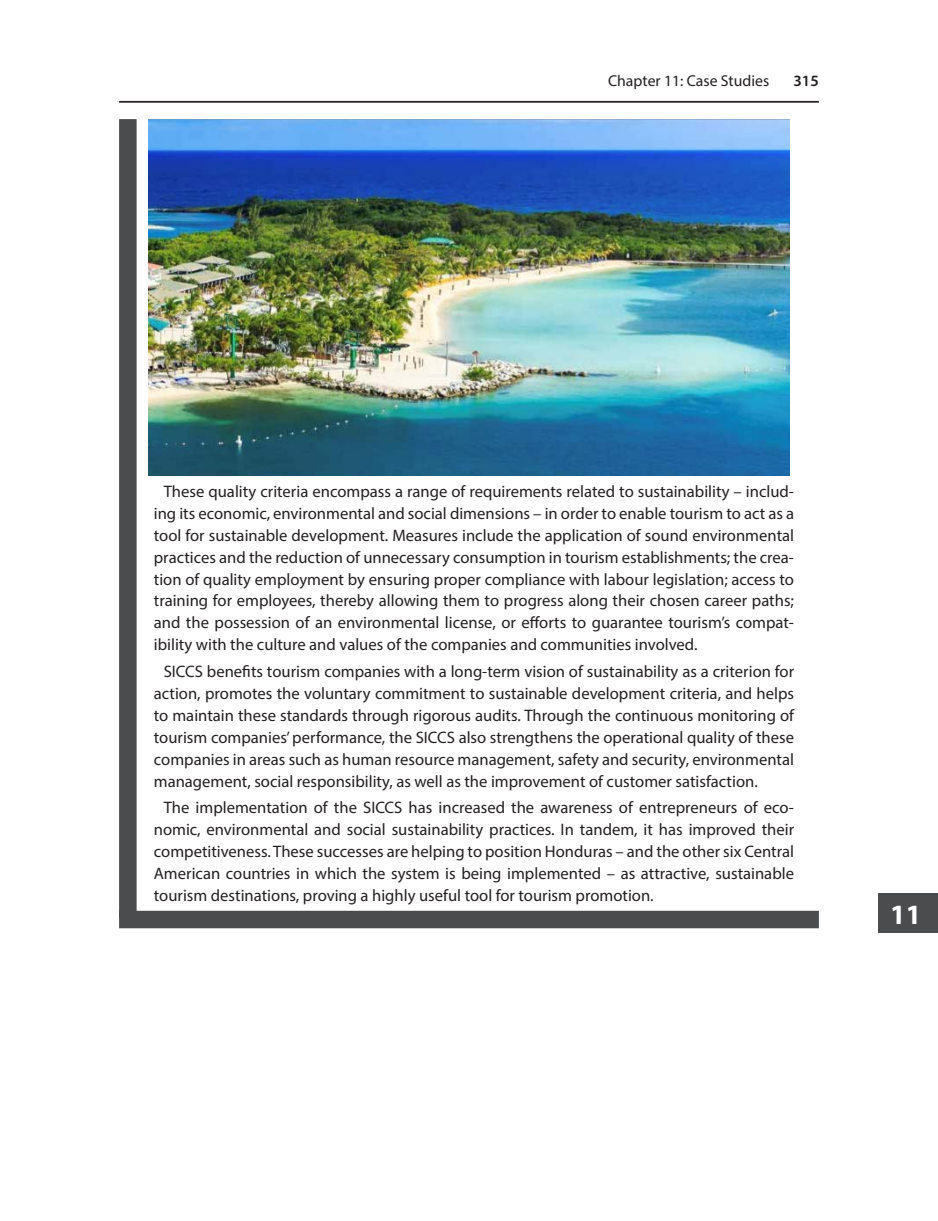
<style>
.page{position:relative;width:938px;height:1221px;background:#fff}
.page>*{position:absolute;margin:0;border:0;box-sizing:border-box;transform-origin:0 0}
.t1{font:700 28px "Myriad Pro";color:#fff}
.BoxText{font:16.62px/21.9px "Myriad Pro";color:#231f20;text-align:justify}
.t2{font:15.75px "Myriad Pro";color:#231f20}
.t3{font:600 15.75px "Myriad Pro";color:#231f20}
</style>
<div class="page">
<hr style="left:119px;top:101px;width:700px;height:2px;background:#231f20">
<div style="left:878px;top:893px;width:60px;height:40px;background:#4b4c4d"></div>
<img style="left:149px;top:119px;width:640px;height:356px">
<div style="left:119px;top:119px;width:18px;height:799px;background:#4b4c4d"></div>
<div style="left:119px;top:910px;width:700px;height:18px;background:#4b4c4d"></div>
<p class="t2" style="left:608px;top:71px;width:163px">Chapter 11: Case Studies</p>
<p class="t3" style="left:793px;top:71px;width:27px">315</p>
<p class="BoxText" style="left:154px;top:480px;width:642px;text-indent:10px">These quality criteria encompass a range of requirements related to sustainability – includ&shy;ing its economic, environmental and social dimensions – in order to enable tourism to act as a tool for sustainable development. Measures include the application of sound environmental practices and the reduction of unnecessary consumption in tourism establishments; the crea&shy;tion of quality employment by ensuring proper compliance with labour legislation; access to training for employees, thereby allowing them to progress along their chosen career paths; and the possession of an environmental license, or efforts to guarantee tourism’s compat&shy;ibility with the culture and values of the companies and communities involved.</p>
<p class="BoxText" style="left:154px;top:660px;width:641px;text-indent:10px">SICCS benefits tourism companies with a long-term vision of sustainability as a criterion for action, promotes the voluntary commitment to sustainable development criteria, and helps to maintain these standards through rigorous audits. Through the continuous monitoring of tourism companies’ performance, the SICCS also strengthens the operational quality of these companies in areas such as human resource management, safety and security, environmental management, social responsibility, as well as the improvement of customer satisfaction.</p>
<p class="BoxText" style="left:154px;top:796px;width:641px;text-indent:10px">The implementation of the SICCS has increased the awareness of entrepreneurs of eco&shy;nomic, environmental and social sustainability practices. In tandem, it has improved their competitiveness. These successes are helping to position Honduras – and the other six Central American countries in which the system is being implemented – as attractive, sustainable tourism destinations, proving a highly useful tool for tourism promotion.</p>
<h1 class="t1" style="left:890px;top:896px;width:33px">11</h1>
</div>
